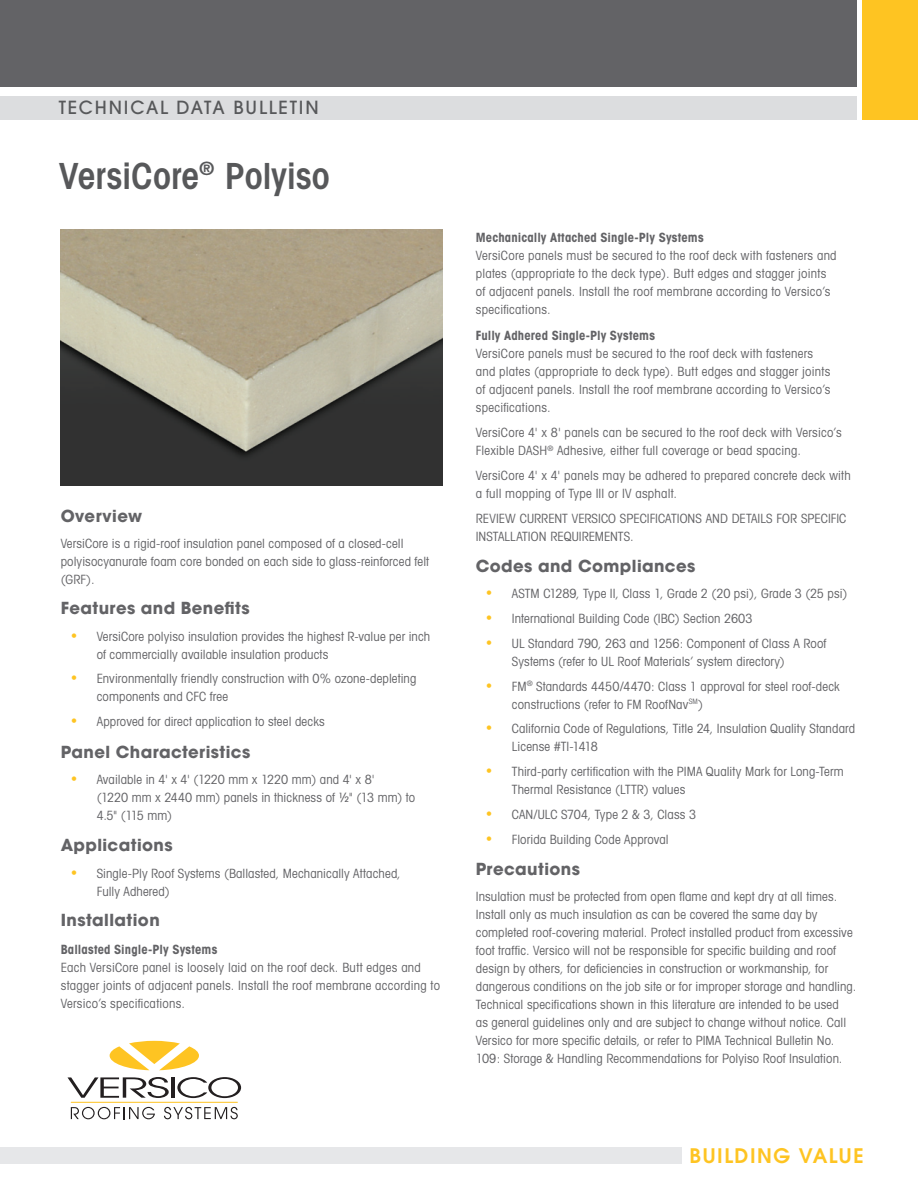
<style>
.page{position:relative;width:918px;height:1188px;background:#fff}
.page>*{position:absolute;margin:0;border:0;box-sizing:border-box;transform-origin:0 0}
.t1{font:600 condensed 36px "Avant Garde";letter-spacing:.005em;color:#57585a}
.t2{font:600 19.95px "Avant Garde";letter-spacing:.075em;color:#fec422}
.t3{font:500 18px "Avant Garde";letter-spacing:.1em;color:#57585a}
.Body_Copy{font:700 16.5px "Avant Garde";letter-spacing:.025em;color:#636366}
.All_Caps_Installatio{font:condensed 12.75px/18px "Avant Garde";letter-spacing:.01em;color:#636366}
.t4{font:700 condensed 12.75px "Avant Garde";letter-spacing:.01em;color:#636366}
.s1{font-stretch:normal;font-size:14.25px;color:#fec422}
</style>
<div class="page">
<img style="left:61px;top:230px;width:381px;height:256px">
<div style="left:0;top:1147px;width:681px;height:17px;background:#e6e7e9"></div>
<div style="left:0;top:96px;width:856px;height:23px;background:#dcdddf"></div>
<div style="left:0;top:0;width:856px;height:87px;background:#636366"></div>
<div style="left:863px;top:0;width:55px;height:119px;background:#fec422"></div>
<svg style="left:71px;top:1107px;width:84px;height:12px"></svg>
<svg style="left:164px;top:1107px;width:74px;height:12px"></svg>
<svg style="left:177px;top:1077px;width:64px;height:21px"></svg>
<hr style="left:171px;top:1077px;width:4px;height:21px;background:#231f20">
<svg style="left:68px;top:1077px;width:101px;height:21px"></svg>
<hr style="left:71px;top:1102px;width:166px;height:1px;background:#fec422">
<svg style="left:110px;top:1041px;width:89px;height:29px"></svg>
<p class="t3" style="left:59px;top:97px;width:261px">TECHNICAL DATA BULLETIN</p>
<p class="t1" style="left:59px;top:154px;width:273px">VersiCore<sup>®</sup> Polyiso</p>
<p class="Body_Copy" style="left:61px;top:505px;width:83px">Overview</p>
<p class="All_Caps_Installatio" style="left:61px;top:535px;width:370px">VersiCore is a rigid-roof insulation panel composed of a closed-cell polyisocyanurate foam core bonded on each side to glass-reinforced felt (GRF).</p>
<p class="Body_Copy" style="left:61px;top:598px;width:190px">Features and Benefits</p>
<p class="All_Caps_Installatio" style="left:97px;top:627px;width:335px;text-indent:-27px"><span class="s1">•</span> VersiCore polyiso insulation provides the highest R-value per inch of commercially available insulation products</p>
<p class="All_Caps_Installatio" style="left:97px;top:670px;width:321px;text-indent:-27px"><span class="s1">•</span> Environmentally friendly construction with 0% ozone-depleting components and CFC free</p>
<p class="All_Caps_Installatio" style="left:70px;top:712px;width:257px"><span class="s1">•</span> Approved for direct application to steel decks</p>
<p class="Body_Copy" style="left:61px;top:741px;width:191px">Panel Characteristics</p>
<p class="All_Caps_Installatio" style="left:97px;top:770px;width:320px;text-indent:-27px"><span class="s1">•</span> Available in 4' x 4' (1220 mm x 1220 mm) and 4' x 8'<br>(1220 mm x 2440 mm) panels in thickness of ½" (13 mm) to<br>4.5" (115 mm)</p>
<p class="Body_Copy" style="left:61px;top:835px;width:114px">Applications</p>
<p class="All_Caps_Installatio" style="left:97px;top:864px;width:306px;text-indent:-27px"><span class="s1">•</span> Single-Ply Roof Systems (Ballasted, Mechanically Attached,<br>Fully Adhered)</p>
<p class="Body_Copy" style="left:61px;top:909px;width:101px">Installation</p>
<p class="t4" style="left:61px;top:941px;width:158px">Ballasted Single-Ply Systems</p>
<p class="All_Caps_Installatio" style="left:61px;top:958px;width:381px">Each VersiCore panel is loosely laid on the roof deck. Butt edges and stagger joints of adjacent panels. Install the roof membrane according to<br>Versico’s specifications.</p>
<p class="t4" style="left:476px;top:229px;width:229px">Mechanically Attached Single-Ply Systems</p>
<p class="All_Caps_Installatio" style="left:476px;top:246px;width:362px">VersiCore panels must be secured to the roof deck with fasteners and plates (appropriate to the deck type). Butt edges and stagger joints of adjacent panels. Install the roof membrane according to Versico’s specifications.</p>
<p class="t4" style="left:476px;top:328px;width:181px">Fully Adhered Single-Ply Systems</p>
<p class="All_Caps_Installatio" style="left:476px;top:345px;width:356px">VersiCore panels must be secured to the roof deck with fasteners and plates (appropriate to deck type). Butt edges and stagger joints of adjacent panels. Install the roof membrane according to Versico’s specifications.</p>
<p class="All_Caps_Installatio" style="left:476px;top:423px;width:367px">VersiCore 4' x 8' panels can be secured to the roof deck with Versico’s<br>Flexible DASH<sup>®</sup> Adhesive, either full coverage or bead spacing.</p>
<p class="All_Caps_Installatio" style="left:476px;top:466px;width:377px">VersiCore 4' x 4' panels may be adhered to prepared concrete deck with a full mopping of Type III or IV asphalt.</p>
<p class="All_Caps_Installatio" style="left:476px;top:509px;width:372px">REVIEW CURRENT VERSICO SPECIFICATIONS AND DETAILS FOR SPECIFIC<br>INSTALLATION REQUIREMENTS.</p>
<p class="Body_Copy" style="left:476px;top:555px;width:221px">Codes and Compliances</p>
<p class="All_Caps_Installatio" style="left:485px;top:585px;width:364px"><span class="s1">•</span> ASTM C1289, Type II, Class 1, Grade 2 (20 psi), Grade 3 (25 psi)</p>
<p class="All_Caps_Installatio" style="left:485px;top:609px;width:269px"><span class="s1">•</span> International Building Code (IBC) Section 2603</p>
<p class="All_Caps_Installatio" style="left:512px;top:634px;width:316px;text-indent:-27px"><span class="s1">•</span> UL Standard 790, 263 and 1256: Component of Class A Roof<br>Systems (refer to UL Roof Materials’ system directory)</p>
<p class="All_Caps_Installatio" style="left:512px;top:677px;width:329px;text-indent:-27px"><span class="s1">•</span> FM<sup>®</sup> Standards 4450/4470: Class 1 approval for steel roof-deck constructions (refer to FM RoofNav<sup>SM</sup>)</p>
<p class="All_Caps_Installatio" style="left:512px;top:720px;width:345px;text-indent:-27px"><span class="s1">•</span> California Code of Regulations, Title 24, Insulation Quality Standard<br>License #TI-1418</p>
<p class="All_Caps_Installatio" style="left:512px;top:762px;width:333px;text-indent:-27px"><span class="s1">•</span> Third-party certification with the PIMA Quality Mark for Long-Term<br>Thermal Resistance (LTTR) values</p>
<p class="All_Caps_Installatio" style="left:485px;top:805px;width:213px"><span class="s1">•</span> CAN/ULC S704, Type 2 &amp; 3, Class 3</p>
<p class="All_Caps_Installatio" style="left:485px;top:830px;width:185px"><span class="s1">•</span> Florida Building Code Approval</p>
<p class="Body_Copy" style="left:476px;top:858px;width:106px">Precautions</p>
<p class="All_Caps_Installatio" style="left:476px;top:888px;width:382px">Insulation must be protected from open flame and kept dry at all times.<br>Install only as much insulation as can be covered the same day by completed roof-covering material. Protect installed product from excessive foot traffic. Versico will not be responsible for specific building and roof design by others, for deficiencies in construction or workmanship, for dangerous conditions on the job site or for improper storage and handling.<br>Technical specifications shown in this literature are intended to be used<br>as general guidelines only and are subject to change without notice. Call Versico for more specific details, or refer to PIMA Technical Bulletin No.<br>109: Storage &amp; Handling Recommendations for Polyiso Roof Insulation.</p>
<p class="t2" style="left:690px;top:1142px;width:176px">BUILDING VALUE</p>
</div>
